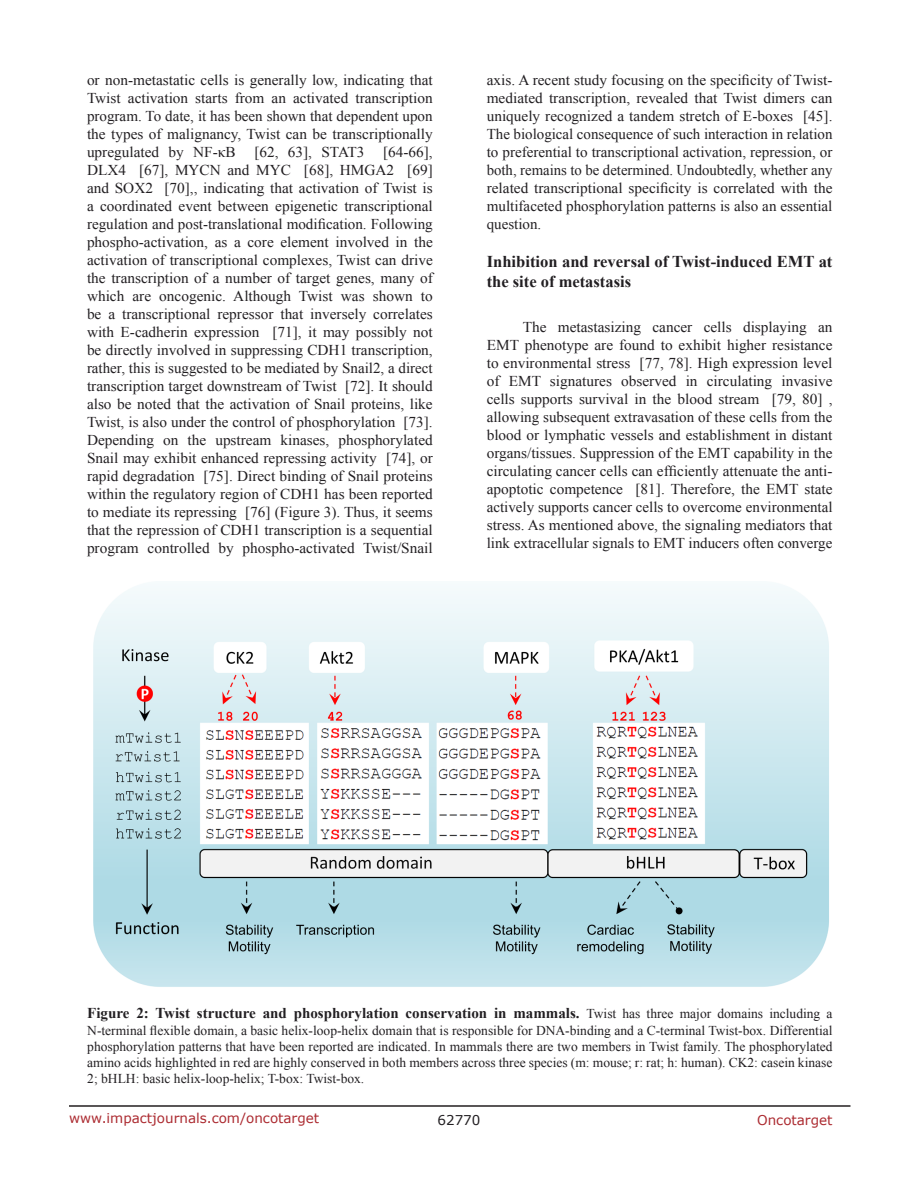
<style>
.page{position:relative;width:918px;height:1188px;background:#fff}
.page>*{position:absolute;margin:0;border:0;box-sizing:border-box;transform-origin:0 0}
.t1{font:700 16.5px/19.8px "Times New Roman";color:#221f22}
.t2{font:15px/18px "Times New Roman";color:#221f22;text-align:justify}
.t3{font:700 15px "Times New Roman";color:#221f22}
.t4{font:13.5px/16.2px "Times New Roman";color:#221f22;text-align:justify}
.t5{font:13.5px "Verdana";color:#ac2b31}
.t6{font:13.5px "Verdana";color:#221f22}
.s1{font-weight:400;font-size:13.5px}
</style>
<div class="page">
<hr style="left:69px;top:1105px;width:781px;height:2px;background:#231f20">
<img style="left:93px;top:586px;width:736px;height:401px">
<p class="t2" style="left:87px;top:71px;width:347px">or non-metastatic cells is generally low, indicating that Twist activation starts from an activated transcription program. To date, it has been shown that dependent upon the types of malignancy, Twist can be transcriptionally upregulated by NF-κB [62, 63], STAT3 [64-66], DLX4 [67], MYCN and MYC [68], HMGA2 [69] and SOX2 [70],, indicating that activation of Twist is a coordinated event between epigenetic transcriptional regulation and post-translational modification. Following phospho-activation, as a core element involved in the activation of transcriptional complexes, Twist can drive the transcription of a number of target genes, many of which are oncogenic. Although Twist was shown to be a transcriptional repressor that inversely correlates with E-cadherin expression [71], it may possibly not be directly involved in suppressing CDH1 transcription, rather, this is suggested to be mediated by Snail2, a direct transcription target downstream of Twist [72]. It should also be noted that the activation of Snail proteins, like Twist, is also under the control of phosphorylation [73].<br>Depending on the upstream kinases, phosphorylated Snail may exhibit enhanced repressing activity [74], or rapid degradation [75]. Direct binding of Snail proteins within the regulatory region of CDH1 has been reported to mediate its repressing [76] (Figure 3). Thus, it seems that the repression of CDH1 transcription is a sequential program controlled by phospho-activated Twist/Snail</p>
<p class="t2" style="left:487px;top:71px;width:347px">axis. A recent study focusing on the specificity of Twist&shy;mediated transcription, revealed that Twist dimers can uniquely recognized a tandem stretch of E-boxes [45].<br>The biological consequence of such interaction in relation to preferential to transcriptional activation, repression, or both, remains to be determined. Undoubtedly, whether any related transcriptional specificity is correlated with the multifaceted phosphorylation patterns is also an essential question.</p>
<p class="t1" style="left:487px;top:251px;width:347px">Inhibition and reversal of Twist-induced EMT at the site of metastasis</p>
<p class="t2" style="left:487px;top:318px;width:347px;text-indent:36px">The metastasizing cancer cells displaying an EMT phenotype are found to exhibit higher resistance to environmental stress [77, 78]. High expression level of EMT signatures observed in circulating invasive cells supports survival in the blood stream [79, 80] , allowing subsequent extravasation of these cells from the blood or lymphatic vessels and establishment in distant organs/tissues. Suppression of the EMT capability in the circulating cancer cells can efficiently attenuate the anti&shy;apoptotic competence [81]. Therefore, the EMT state actively supports cancer cells to overcome environmental stress. As mentioned above, the signaling mediators that link extracellular signals to EMT inducers often converge</p>
<p class="t3" style="left:87px;top:1003px;width:747px">Figure 2: Twist structure and phosphorylation conservation in mammals. <span class="s1">Twist has three major domains including a</span></p>
<p class="t4" style="left:87px;top:1022px;width:747px">N-terminal flexible domain, a basic helix-loop-helix domain that is responsible for DNA-binding and a C-terminal Twist-box. Differential phosphorylation patterns that have been reported are indicated. In mammals there are two members in Twist family. The phosphorylated amino acids highlighted in red are highly conserved in both members across three species (m: mouse; r: rat; h: human). CK2: casein kinase 2; bHLH: basic helix-loop-helix; T-box: Twist-box.</p>
<p class="t5" style="left:69px;top:1109px;width:252px">www.impactjournals.com/oncotarget</p>
<p class="t6" style="left:438px;top:1111px;width:44px">62770</p>
<p class="t5" style="left:757px;top:1111px;width:77px">Oncotarget</p>
</div>
